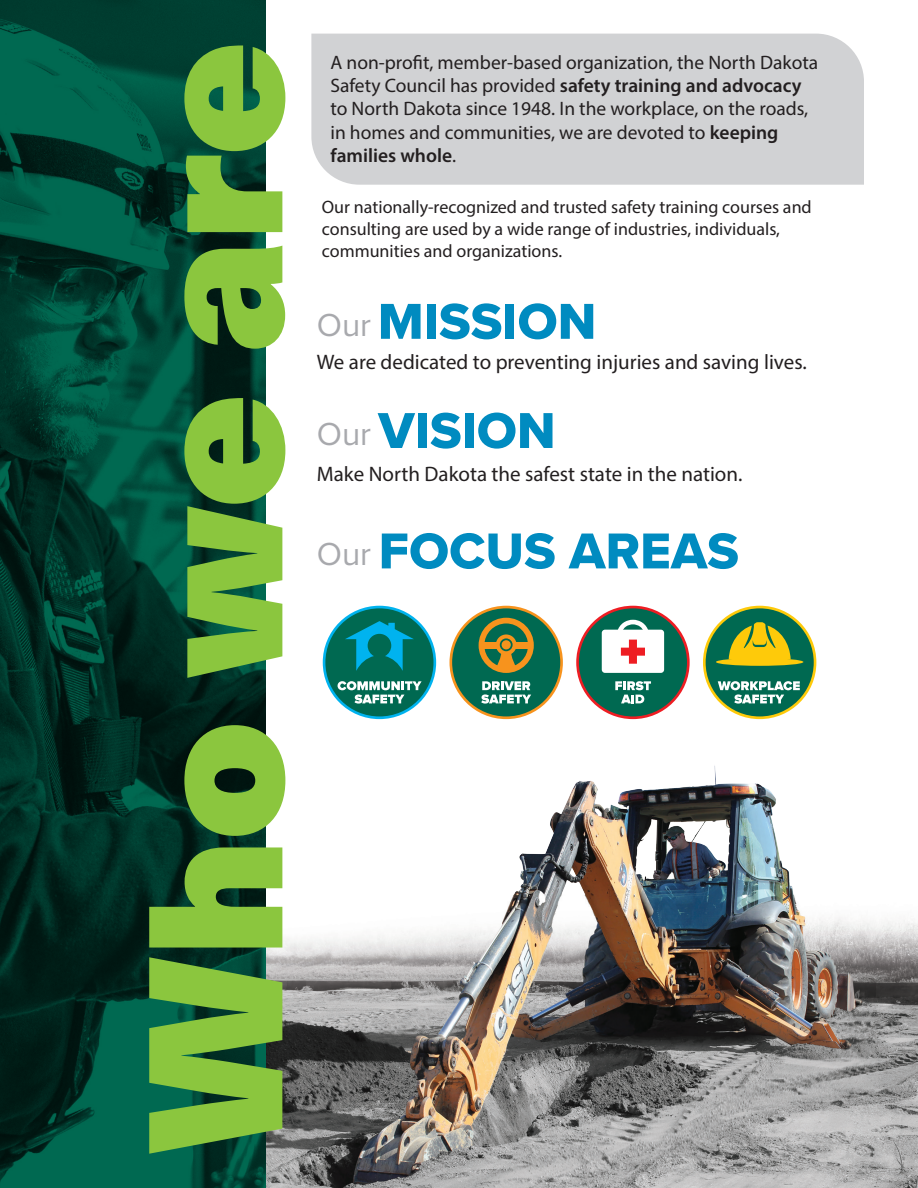
<style>
.page{position:relative;width:918px;height:1188px;background:#fff}
.page>*{position:absolute;margin:0;border:0;box-sizing:border-box;transform-origin:0 0}
.t1{font:187.05px "Neue Haas Unica W1 G X Black";color:#8bc63e}
.t2{font:52.35px "Proxima Nova Extrabld";color:#008bc0}
.t3{font:33px "Proxima Nova";color:#a8a9ad}
.t4{font:21px "Myriad Pro";color:#231f20}
.t5{font:19.5px/23.4px "Myriad Pro";color:#231f20}
.t6{font:18px/21.6px "Myriad Pro";color:#231f20}
.s1{font-weight:600}
</style>
<div class="page">
<img style="left:265px;top:759px;width:653px;height:429px">
<img style="left:0;top:0;width:265px;height:1188px">
<div style="left:311px;top:34px;width:553px;height:151px;background:#d1d2d4"></div>
<div style="left:324px;top:607px;width:111px;height:111px;background:#006951;border-radius:50%"></div>
<div style="left:323px;top:606px;width:113px;height:113px;border:3px solid #00b3ef;border-radius:50%"></div>
<svg style="left:338px;top:681px;width:84px;height:23px"></svg>
<svg style="left:345px;top:621px;width:69px;height:50px"></svg>
<div style="left:578px;top:607px;width:110px;height:111px;background:#006951;border-radius:50%"></div>
<div style="left:576px;top:606px;width:114px;height:113px;border:3px solid #ee1d23;border-radius:50%"></div>
<svg style="left:615px;top:681px;width:36px;height:22px"></svg>
<svg style="left:602px;top:619px;width:62px;height:54px"></svg>
<div style="left:704px;top:607px;width:111px;height:111px;background:#006951;border-radius:50%"></div>
<div style="left:703px;top:606px;width:113px;height:113px;border:3px solid #feca0a;border-radius:50%"></div>
<div style="left:716px;top:658px;width:87px;height:8px;background:#feca0a;border-radius:50%"></div>
<svg style="left:729px;top:622px;width:62px;height:37px"></svg>
<svg style="left:718px;top:681px;width:82px;height:23px"></svg>
<div style="left:451px;top:607px;width:111px;height:111px;background:#006951;border-radius:50%"></div>
<div style="left:450px;top:606px;width:113px;height:113px;border:3px solid #f7931d;border-radius:50%"></div>
<svg style="left:481px;top:681px;width:50px;height:23px"></svg>
<svg style="left:479px;top:618px;width:55px;height:55px"></svg>
<div style="left:502px;top:640px;width:9px;height:9px;background:#f7931d;border-radius:50%"></div>
<p class="t1" style="left:64px;top:1155px;width:1114px;rotate:-90deg">Who we are</p>
<p class="t5" style="left:330px;top:50px;width:489px">A non-profit, member-based organization, the North Dakota Safety Council has provided <span class="s1">safety training and advocacy </span>to North Dakota since 1948. In the workplace, on the roads, in homes and communities, we are devoted to <span class="s1">keeping families whole</span>.</p>
<p class="t6" style="left:322px;top:196px;width:491px">Our nationally-recognized and trusted safety training courses and consulting are used by a wide range of industries, individuals, communities and organizations.</p>
<p class="t3" style="left:317px;top:300px;width:56px">Our</p>
<p class="t2" style="left:378px;top:282px;width:220px">MISSION</p>
<p class="t4" style="left:317px;top:349px;width:491px">We are dedicated to preventing injuries and saving lives.</p>
<p class="t3" style="left:317px;top:409px;width:56px">Our</p>
<p class="t2" style="left:378px;top:392px;width:179px">VISION</p>
<p class="t4" style="left:317px;top:461px;width:427px">Make North Dakota the safest state in the nation.</p>
<p class="t3" style="left:317px;top:530px;width:56px">Our</p>
<p class="t2" style="left:379px;top:512px;width:362px">FOCUS AREAS</p>
</div>
